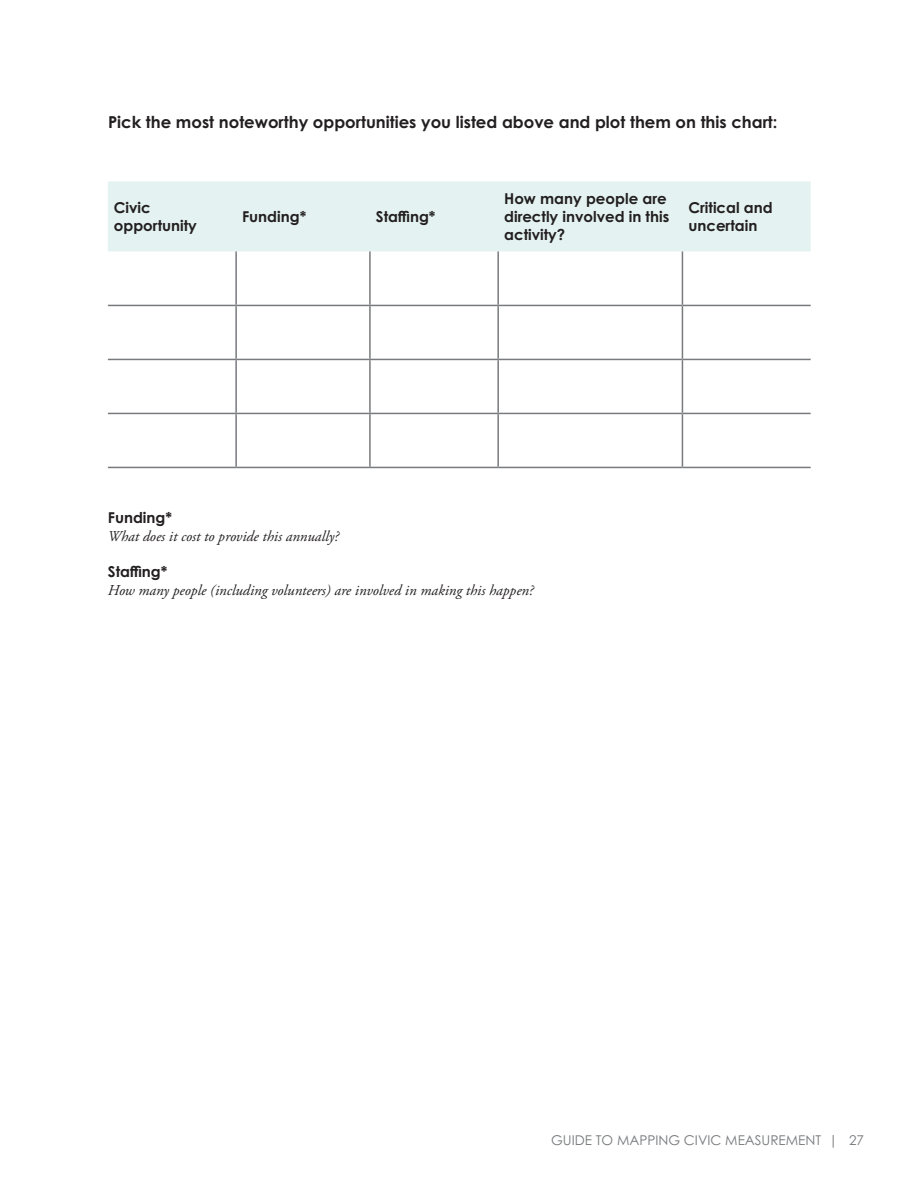
<style>
.page{position:relative;width:918px;height:1188px;background:#fff}
.page>*{position:absolute;margin:0;border:0;box-sizing:border-box;transform-origin:0 0}
.t1{font:700 16.5px "Century Gothic Pro";color:#231f20}
.t2{font:italic 15px/18px "Adobe Garamond Pro";color:#231f20}
.t3{font:700 15px/18px "Century Gothic Pro";color:#231f20}
.t4{font:13.5px "Century Gothic Pro";color:#787a7d}
.s1{font-family:"Century Gothic Pro";font-weight:700;font-style:normal}
</style>
<div class="page">
<div style="left:108px;top:181px;width:703px;height:70px;background:#e4f3f1"></div>
<hr style="left:235px;top:251px;width:2px;height:54px;background:#787a7d">
<hr style="left:369px;top:251px;width:2px;height:54px;background:#787a7d">
<hr style="left:497px;top:251px;width:2px;height:54px;background:#787a7d">
<hr style="left:682px;top:251px;width:1px;height:54px;background:#787a7d">
<hr style="left:108px;top:305px;width:128px;height:1px;background:#787a7d">
<hr style="left:236px;top:305px;width:134px;height:1px;background:#787a7d">
<hr style="left:235px;top:306px;width:2px;height:53px;background:#787a7d">
<hr style="left:370px;top:305px;width:128px;height:1px;background:#787a7d">
<hr style="left:369px;top:306px;width:2px;height:53px;background:#787a7d">
<hr style="left:498px;top:305px;width:184px;height:1px;background:#787a7d">
<hr style="left:497px;top:306px;width:2px;height:53px;background:#787a7d">
<hr style="left:682px;top:305px;width:129px;height:1px;background:#787a7d">
<hr style="left:682px;top:306px;width:1px;height:53px;background:#787a7d">
<hr style="left:108px;top:359px;width:128px;height:1px;background:#787a7d">
<hr style="left:236px;top:359px;width:134px;height:1px;background:#787a7d">
<hr style="left:235px;top:360px;width:2px;height:53px;background:#787a7d">
<hr style="left:370px;top:359px;width:128px;height:1px;background:#787a7d">
<hr style="left:369px;top:360px;width:2px;height:53px;background:#787a7d">
<hr style="left:498px;top:359px;width:184px;height:1px;background:#787a7d">
<hr style="left:497px;top:360px;width:2px;height:53px;background:#787a7d">
<hr style="left:682px;top:359px;width:129px;height:1px;background:#787a7d">
<hr style="left:682px;top:360px;width:1px;height:53px;background:#787a7d">
<hr style="left:108px;top:413px;width:128px;height:1px;background:#787a7d">
<hr style="left:236px;top:413px;width:134px;height:1px;background:#787a7d">
<hr style="left:235px;top:414px;width:2px;height:53px;background:#787a7d">
<hr style="left:370px;top:413px;width:128px;height:1px;background:#787a7d">
<hr style="left:369px;top:414px;width:2px;height:53px;background:#787a7d">
<hr style="left:498px;top:413px;width:184px;height:1px;background:#787a7d">
<hr style="left:497px;top:414px;width:2px;height:53px;background:#787a7d">
<hr style="left:682px;top:413px;width:129px;height:1px;background:#787a7d">
<hr style="left:682px;top:414px;width:1px;height:53px;background:#787a7d">
<hr style="left:108px;top:467px;width:128px;height:1px;background:#787a7d">
<hr style="left:236px;top:467px;width:134px;height:1px;background:#787a7d">
<hr style="left:370px;top:467px;width:128px;height:1px;background:#787a7d">
<hr style="left:498px;top:467px;width:184px;height:1px;background:#787a7d">
<hr style="left:682px;top:467px;width:129px;height:1px;background:#787a7d">
<p class="t1" style="left:108px;top:112px;width:671px">Pick the most noteworthy opportunities you listed above and plot them on this chart:</p>
<p class="t3" style="left:114px;top:198px;width:85px">Civic opportunity</p>
<p class="t3" style="left:242px;top:207px;width:66px">Funding*</p>
<p class="t3" style="left:376px;top:207px;width:61px">Staffing*</p>
<p class="t3" style="left:504px;top:189px;width:167px">How many people are directly involved in this activity?</p>
<p class="t3" style="left:688px;top:198px;width:86px">Critical and uncertain</p>
<p class="t2" style="left:108px;top:510px;width:233px"><span class="s1">Funding*<br></span>What does it cost to provide this annually?</p>
<p class="t2" style="left:108px;top:564px;width:427px"><span class="s1">Staffing*<br></span>How many people (including volunteers) are involved in making this happen?</p>
<p class="t4" style="left:551px;top:1132px;width:314px">GUIDE TO MAPPING CIVIC MEASUREMENT | 27</p>
</div>
